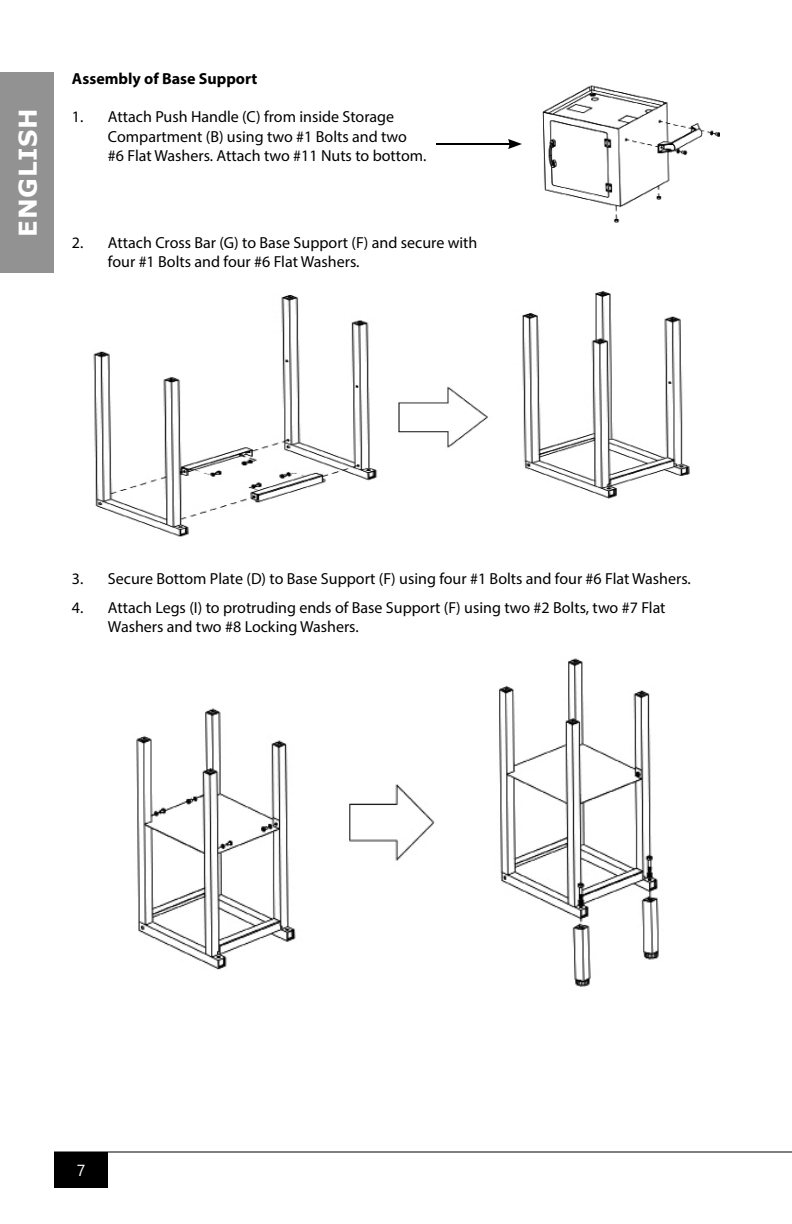
<style>
.page{position:relative;width:792px;height:1224px;background:#fff}
.page>*{position:absolute;margin:0;border:0;box-sizing:border-box;transform-origin:0 0}
.t1{font:700 24.4px "Verdana";letter-spacing:.03em;color:#fff}
.t2{font:16px/19.2px "Myriad Pro";color:#000}
.t3{font:700 16px "Myriad Pro";color:#000}
.t4{font:16px "Segoe UI";color:#fff}
</style>
<div class="page">
<div style="left:0;top:72px;width:54px;height:201px;background:#929292"></div>
<hr style="left:54px;top:1152px;width:738px;height:1px;background:#000">
<div style="left:54px;top:1152px;width:54px;height:36px;background:#000"></div>
<img style="left:542px;top:85px;width:178px;height:138px">
<img style="left:93px;top:291px;width:597px;height:246px">
<img style="left:136px;top:658px;width:523px;height:329px">
<hr style="left:436px;top:143px;width:75px;height:2px;background:#000">
<svg style="left:508px;top:139px;width:14px;height:10px"></svg>
<h1 class="t1" style="left:11px;top:237px;width:130px;rotate:-90deg">ENGLISH</h1>
<p class="t3" style="left:72px;top:68px;width:187px">Assembly of Base Support</p>
<p class="t2" style="left:108px;top:107px;width:320px;text-indent:-36px">1. Attach Push Handle (C) from inside Storage<br>Compartment (B) using two #1 Bolts and two #6 Flat Washers. Attach two #11 Nuts to bottom.</p>
<p class="t2" style="left:108px;top:232px;width:371px;text-indent:-36px">2. Attach Cross Bar (G) to Base Support (F) and secure with four #1 Bolts and four #6 Flat Washers.</p>
<p class="t2" style="left:72px;top:569px;width:620px">3. Secure Bottom Plate (D) to Base Support (F) using four #1 Bolts and four #6 Flat Washers.</p>
<p class="t2" style="left:108px;top:598px;width:559px;text-indent:-36px">4. Attach Legs (I) to protruding ends of Base Support (F) using two #2 Bolts, two #7 Flat<br>Washers and two #8 Locking Washers.</p>
<p class="t4" style="left:77px;top:1155px;width:10px">7</p>
</div>
